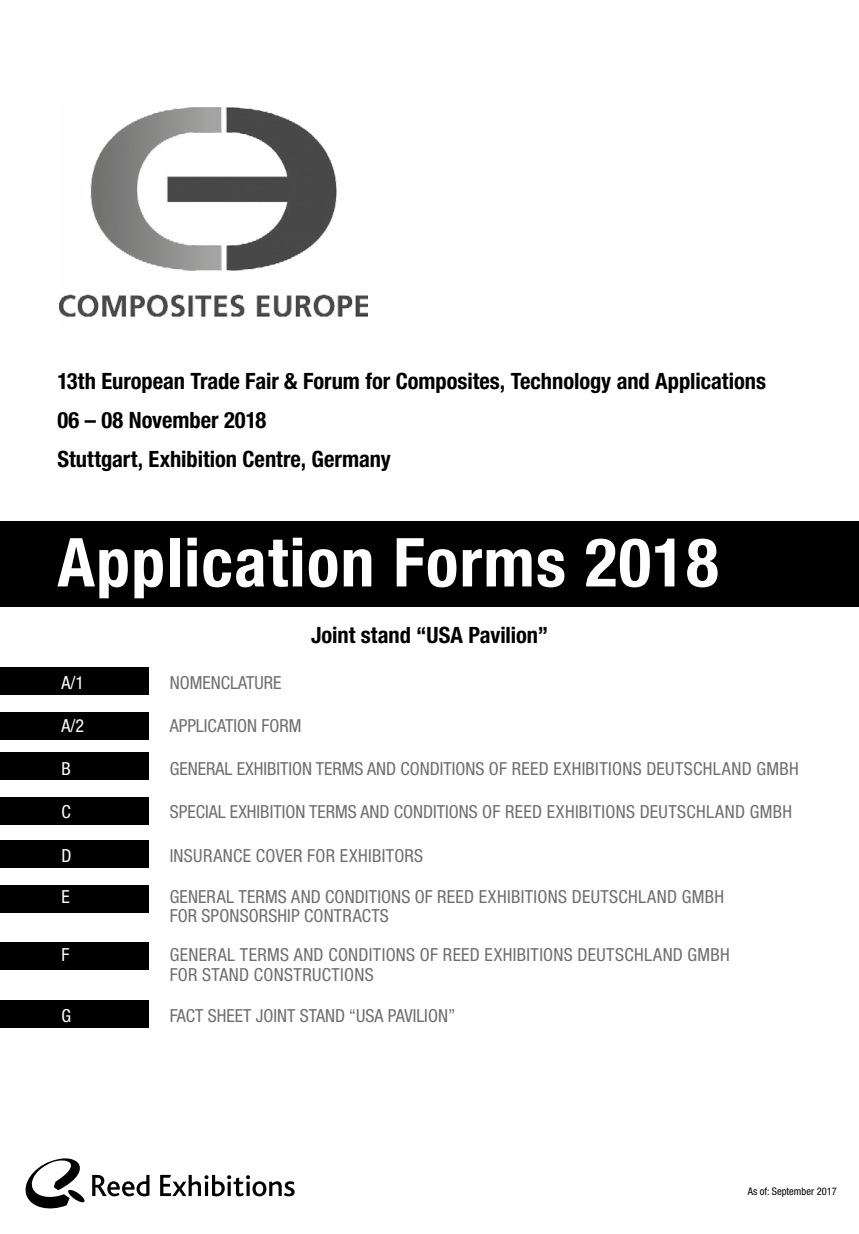
<style>
.page{position:relative;width:859px;height:1234px;background:#fff}
.page>*{position:absolute;margin:0;border:0;box-sizing:border-box;transform-origin:0 0}
.t1{font:700 condensed 67.5px "Helvetica Neue";letter-spacing:.02em;color:#fff}
.t2{font:700 condensed 22.5px/39px "Helvetica Neue";color:#000}
.t3{font:condensed 18px/19.5px "Helvetica Neue";letter-spacing:.015em;color:#706f6f}
.t4{font:condensed 18px "Helvetica Neue";color:#fff}
.t5{font:condensed 10.5px "Helvetica Neue";color:#000}
</style>
<div class="page">
<div style="left:0;top:999px;width:149px;height:28px;background:#000"></div>
<div style="left:0;top:941px;width:149px;height:28px;background:#000"></div>
<div style="left:0;top:666px;width:149px;height:28px;background:#000"></div>
<div style="left:0;top:752px;width:149px;height:28px;background:#000"></div>
<div style="left:0;top:839px;width:149px;height:28px;background:#000"></div>
<div style="left:0;top:711px;width:149px;height:28px;background:#000"></div>
<div style="left:0;top:797px;width:149px;height:27px;background:#000"></div>
<div style="left:0;top:884px;width:149px;height:28px;background:#000"></div>
<div style="left:0;top:521px;width:859px;height:85px;background:#000"></div>
<img style="left:60px;top:107px;width:307px;height:210px">
<svg style="left:26px;top:1158px;width:59px;height:50px"></svg>
<svg style="left:92px;top:1174px;width:57px;height:21px"></svg>
<svg style="left:160px;top:1174px;width:135px;height:21px"></svg>
<p class="t2" style="left:57px;top:361px;width:710px">13th European Trade Fair &amp; Forum for Composites, Technology and Applications<br>06 – 08 November 2018<br>Stuttgart, Exhibition Centre, Germany</p>
<h1 class="t1" style="left:57px;top:521px;width:663px">Application Forms 2018</h1>
<p class="t2" style="left:311px;top:615px;width:238px">Joint stand “USA Pavilion”</p>
<p class="t4" style="left:62px;top:671px;width:24px">A/1</p>
<p class="t3" style="left:170px;top:672px;width:113px">NOMENCLATURE</p>
<p class="t4" style="left:62px;top:715px;width:24px">A/2</p>
<p class="t3" style="left:170px;top:715px;width:133px">APPLICATION FORM</p>
<p class="t4" style="left:62px;top:758px;width:11px">B</p>
<p class="t3" style="left:170px;top:758px;width:630px">GENERAL EXHIBITION TERMS AND CONDITIONS OF REED EXHIBITIONS DEUTSCHLAND GMBH</p>
<p class="t4" style="left:62px;top:801px;width:11px">C</p>
<p class="t3" style="left:170px;top:801px;width:624px">SPECIAL EXHIBITION TERMS AND CONDITIONS OF REED EXHIBITIONS DEUTSCHLAND GMBH</p>
<p class="t4" style="left:62px;top:844px;width:12px">D</p>
<p class="t3" style="left:170px;top:845px;width:255px">INSURANCE COVER FOR EXHIBITORS</p>
<p class="t4" style="left:62px;top:885px;width:10px">E</p>
<p class="t3" style="left:170px;top:886px;width:556px">GENERAL TERMS AND CONDITIONS OF REED EXHIBITIONS DEUTSCHLAND GMBH<br>FOR SPONSORSHIP CONTRACTS</p>
<p class="t4" style="left:62px;top:944px;width:9px">F</p>
<p class="t3" style="left:170px;top:944px;width:562px">GENERAL TERMS AND CONDITIONS OF REED EXHIBITIONS DEUTSCHLAND GMBH<br>FOR STAND CONSTRUCTIONS</p>
<p class="t4" style="left:62px;top:1004px;width:11px">G</p>
<p class="t3" style="left:170px;top:1005px;width:287px">FACT SHEET JOINT STAND “USA PAVILION”</p>
<p class="t5" style="left:748px;top:1185px;width:91px">As of: September 2017</p>
</div>
